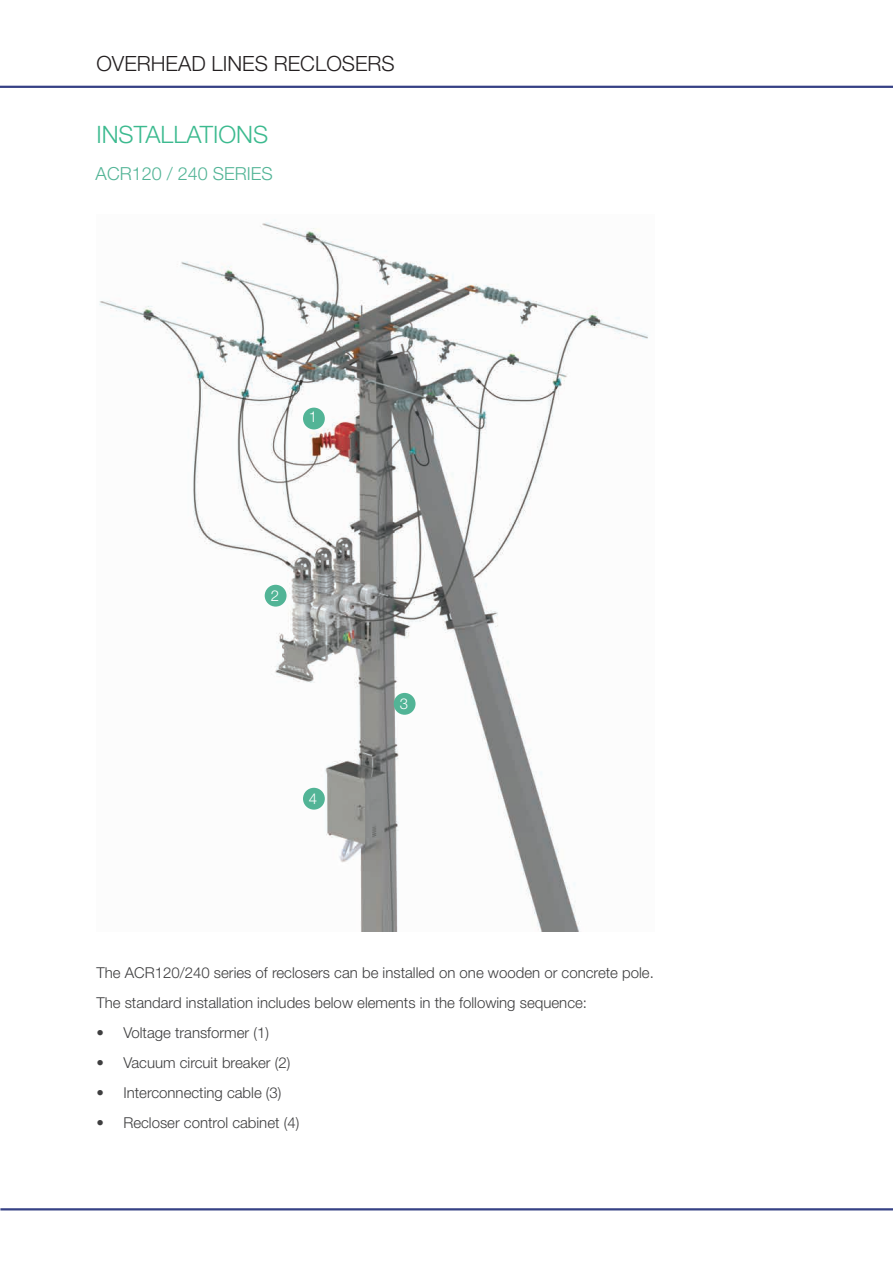
<style>
.page{position:relative;width:893px;height:1263px;background:#fff}
.page>*{position:absolute;margin:0;border:0;box-sizing:border-box;transform-origin:0 0}
.t1{font:300 24px "Helvetica Neue";color:#3cba8f}
.t2{font:300 21px "Helvetica Neue";color:#231f20}
.t3{font:300 18px "Helvetica Neue";color:#52b496}
.t4{font:300 15px/30px "Helvetica Neue";color:#3e3e3f}
.t5{font:300 15px "Helvetica Neue";color:#fff}
</style>
<div class="page">
<img style="left:99px;top:222px;width:549px;height:709px">
<hr style="left:0;top:86px;width:893px;height:2px;background:#364185">
<hr style="left:0;top:1208px;width:893px;height:2px;background:#364185">
<div style="left:303px;top:408px;width:22px;height:21px;background:#52b496;border-radius:50%"></div>
<div style="left:265px;top:585px;width:22px;height:22px;background:#52b496;border-radius:50%"></div>
<div style="left:394px;top:693px;width:22px;height:22px;background:#52b496;border-radius:50%"></div>
<div style="left:303px;top:788px;width:22px;height:22px;background:#52b496;border-radius:50%"></div>
<h2 class="t2" style="left:96px;top:50px;width:300px">OVERHEAD LINES RECLOSERS</h2>
<h1 class="t1" style="left:96px;top:120px;width:173px">INSTALLATIONS</h1>
<p class="t3" style="left:96px;top:163px;width:179px">ACR120 / 240 SERIES</p>
<p class="t5" style="left:309px;top:408px;width:10px">1</p>
<p class="t5" style="left:271px;top:586px;width:10px">2</p>
<p class="t5" style="left:309px;top:789px;width:10px">4</p>
<p class="t5" style="left:400px;top:695px;width:10px">3</p>
<p class="t4" style="left:96px;top:958px;width:559px">The ACR120/240 series of reclosers can be installed on one wooden or concrete pole.<br>The standard installation includes below elements in the following sequence:</p>
<p class="t4" style="left:96px;top:1018px;width:174px">• Voltage transformer (1)</p>
<p class="t4" style="left:96px;top:1048px;width:196px">• Vacuum circuit breaker (2)</p>
<p class="t4" style="left:96px;top:1078px;width:187px">• Interconnecting cable (3)</p>
<p class="t4" style="left:96px;top:1108px;width:204px">• Recloser control cabinet (4)</p>
</div>
